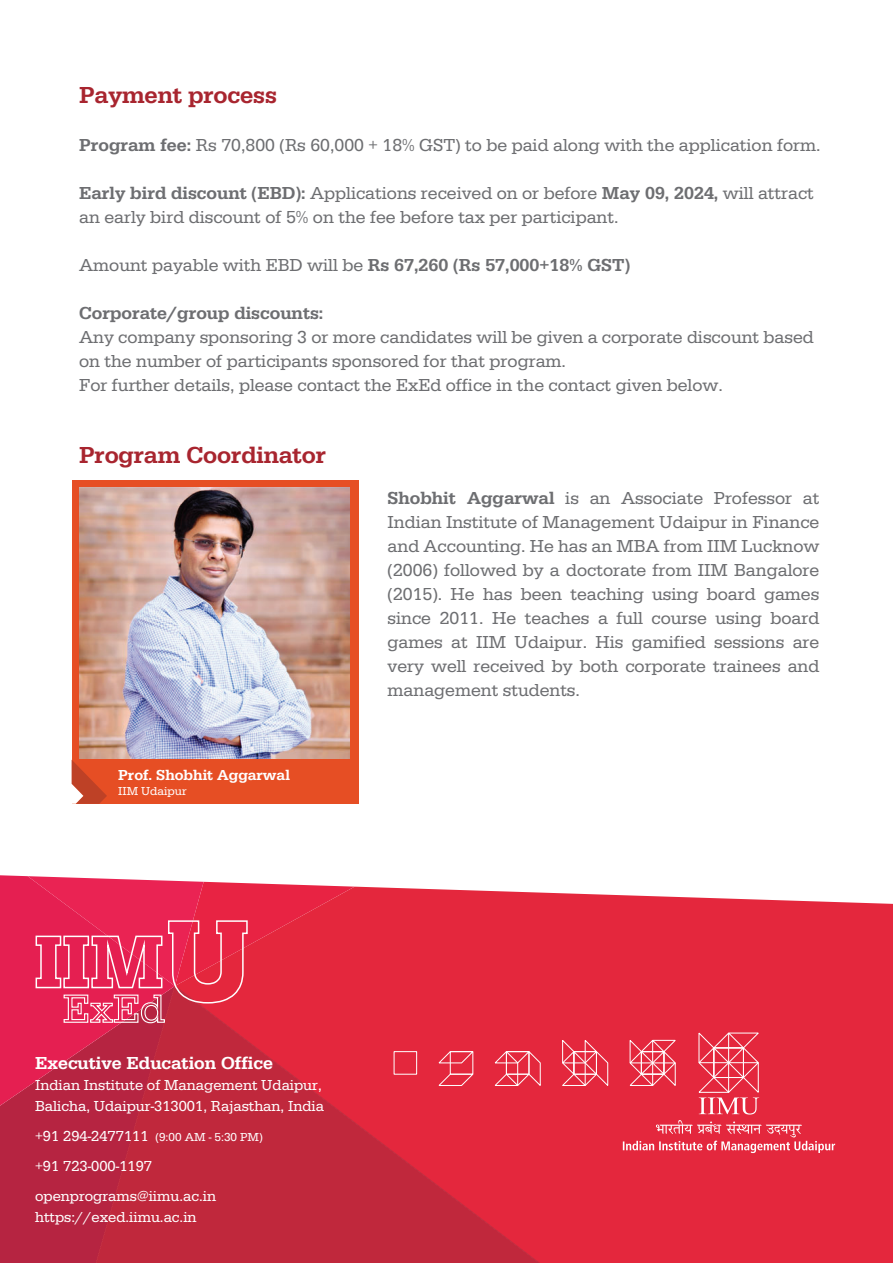
<style>
.page{position:relative;width:893px;height:1263px;background:#fff}
.page>*{position:absolute;margin:0;border:0;box-sizing:border-box;transform-origin:0 0}
.t1{font:500 24px "Serifa";letter-spacing:-.005em;color:#a8252f}
.t2{font:18px/24px "Serifa";color:#6d6e71}
.t3{font:500 18px "Serifa";color:#6d6e71}
.t4{font:500 18px "Serifa";color:#fff}
.t5{font:15px/21px "Serifa";color:#fff}
.t6{font:500 15px "Serifa";color:#fff}
.t7{font:12px "Serifa";color:#fff}
.s1{font-weight:500}
.s2{font-size:15px}
</style>
<div class="page">
<div style="left:72px;top:480px;width:286px;height:324px;background:#e64e24"></div>
<svg style="left:72px;top:760px;width:35px;height:44px"></svg>
<svg style="left:355px;top:887px;width:538px;height:99px;background:#e6394d"></svg>
<svg style="left:0;top:986px;width:893px;height:277px;background:#d5273d"></svg>
<svg style="left:629px;top:1039px;width:48px;height:48px;background:#ea5869"></svg>
<svg style="left:562px;top:1039px;width:46px;height:48px;background:#e85061"></svg>
<svg style="left:494px;top:1051px;width:47px;height:36px;background:#e85061"></svg>
<div style="left:450px;top:1051px;width:23px;height:23px;border:1px solid #fff"></div>
<svg style="left:438px;top:1051px;width:36px;height:13px"></svg>
<svg style="left:438px;top:1073px;width:36px;height:13px"></svg>
<div style="left:394px;top:1051px;width:23px;height:23px;border:1px solid #fff"></div>
<svg style="left:623px;top:1120px;width:212px;height:33px;background:#e84c5e"></svg>
<svg style="left:698px;top:1032px;width:62px;height:82px;background:#e95162"></svg>
<img style="left:79px;top:488px;width:270px;height:270px">
<svg style="left:0;top:875px;width:355px;height:231px;background:#dd2f4f"></svg>
<h1 class="t1" style="left:79px;top:80px;width:199px">Payment process</h1>
<p class="t2" style="left:79px;top:133px;width:743px"><span class="s1">Program fee:</span> Rs 70,800 (Rs 60,000 + 18% GST) to be paid along with the application form.</p>
<p class="t2" style="left:79px;top:181px;width:736px"><span class="s1">Early bird discount (EBD):</span> Applications received on or before <span class="s1">May 09, 2024,</span> will attract an early bird discount of 5% on the fee before tax per participant.</p>
<p class="t2" style="left:79px;top:253px;width:553px">Amount payable with EBD will be <span class="s1">Rs 67,260 (Rs 57,000+18% GST)</span></p>
<p class="t3" style="left:79px;top:302px;width:246px">Corporate/group discounts:</p>
<p class="t2" style="left:79px;top:325px;width:736px">Any company sponsoring 3 or more candidates will be given a corporate discount based on the number of participants sponsored for that program.<br>For further details, please contact the ExEd office in the contact given below.</p>
<h1 class="t1" style="left:79px;top:440px;width:248px">Program Coordinator</h1>
<p class="t6" style="left:118px;top:766px;width:173px">Prof. Shobhit Aggarwal</p>
<p class="t7" style="left:118px;top:784px;width:70px">IIM Udaipur</p>
<p class="t2" style="left:388px;top:486px;width:433px;text-align:justify"><span class="s1">Shobhit Aggarwal</span> is an Associate Professor at Indian Institute of Management Udaipur in Finance and Accounting. He has an MBA from IIM Lucknow (2006) followed by a doctorate from IIM Bangalore (2015). He has been teaching using board games since 2011. He teaches a full course using board games at IIM Udaipur. His gamified sessions are very well received by both corporate trainees and management students.</p>
<p class="t4" style="left:35px;top:1052px;width:239px">Executive Education Office</p>
<p class="t5" style="left:35px;top:1075px;width:290px">Indian Institute of Management Udaipur,<br>Balicha, Udaipur-313001, Rajasthan, India</p>
<p class="t7" style="left:35px;top:1130px;width:229px"><span class="s2">+91 294-2477111</span> (9:00 AM - 5:30 PM)</p>
<p class="t5" style="left:35px;top:1151px;width:182px;line-height:30px">+91 723-000-1197 openprograms@iimu.ac.in</p>
<p class="t5" style="left:35px;top:1207px;width:163px">https://exed.iimu.ac.in</p>
</div>
